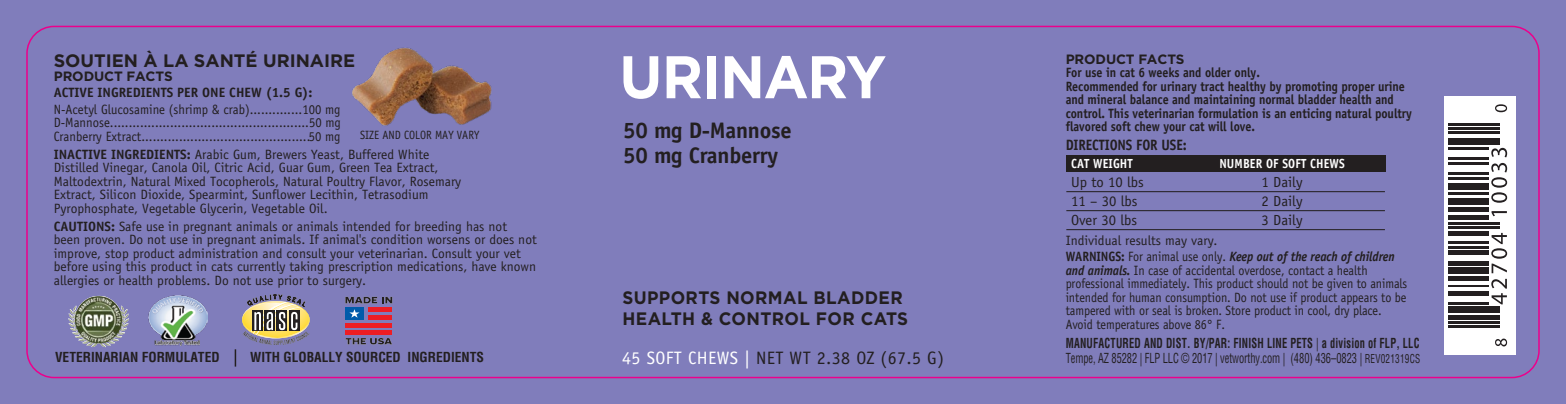
<style>
.page{position:relative;width:1566px;height:404px;background:#807dbb}
.page>*{position:absolute;margin:0;border:0;box-sizing:border-box;transform-origin:0 0}
.t1{font:700 60px "Gotham";letter-spacing:-.02em;color:#fff;scale:.95 1}
.t2{font:700 22.5px/24.6px "Officina Sans";letter-spacing:-.01em;color:#231f20}
.t3{font:700 18px/21px "Gotham";letter-spacing:.02em;color:#231f20;scale:.95 1}
.t4{font:18px "Officina Sans";letter-spacing:.02em;color:#231f20}
.t5{font:700 18px "Gotham";color:#231f20}
.t6{font:700 15px "Officina Sans";letter-spacing:-.01em;color:#231f20;scale:.9 1}
.t7{font:14.7px "Officina Sans";color:#231f20}
.t8{font:13.5px/13.5px "Officina Sans";color:#231f20}
.t9{font:13.5px/13.5px "Officina Sans";color:#231f20;scale:.9 1}
.t10{font:700 13.5px/13.5px "Officina Sans";letter-spacing:-.005em;color:#231f20;scale:.89 1}
.t11{font:13.5px/13.5px "Officina Sans";color:#231f20;text-align:justify;scale:.94 1}
.t12{font:700 condensed 13.5px/15px "Helvetica LT";letter-spacing:.02em;color:#231f20;scale:.77 1}
.t13{font:700 condensed 13.5px "Helvetica LT";color:#231f20}
.t14{font:700 13.5px "Officina Sans";letter-spacing:-.005em;color:#231f20}
.t15{font:700 13.5px "Gotham";letter-spacing:-.01em;color:#231f20}
.t16{font:700 13.2px "Officina Sans";letter-spacing:.01em;color:#fff;scale:.9 1}
.t17{font:12px "Officina Sans";color:#231f20;scale:.91 1}
.s1{font-weight:700}
.s2{color:#fff}
.s3{font-weight:700;font-style:italic}
.s4{font-weight:400}
.s5{font-weight:400;font-size:12px}
</style>
<div class="page">
<img style="left:149px;top:295px;width:58px;height:51px">
<div style="left:1444px;top:96px;width:72px;height:259px;background:#fff"></div>
<svg style="left:345px;top:297px;width:47px;height:6px"></svg>
<svg style="left:346px;top:338px;width:46px;height:6px"></svg>
<div style="left:368px;top:307px;width:24px;height:5px;background:#ed1d24"></div>
<div style="left:368px;top:315px;width:24px;height:5px;background:#ed1d24"></div>
<hr style="left:345px;top:323px;width:47px;height:4px;background:#ed1d24">
<div style="left:345px;top:330px;width:47px;height:5px;background:#ed1d24"></div>
<div style="left:345px;top:307px;width:19px;height:13px;background:#005baa"></div>
<svg style="left:349px;top:309px;width:11px;height:9px"></svg>
<svg style="left:242px;top:294px;width:68px;height:51px"></svg>
<img style="left:68px;top:297px;width:61px;height:50px">
<svg style="left:235px;top:349px;width:1px;height:18px"></svg>
<div style="left:1066px;top:155px;width:320px;height:16px;background:#231f20"></div>
<hr style="left:1066px;top:191px;width:319px;height:1px;background:#231f20">
<hr style="left:1066px;top:210px;width:319px;height:1px;background:#231f20">
<hr style="left:1066px;top:229px;width:319px;height:1px;background:#231f20">
<svg style="left:1495px;top:339px;width:12px;height:7px"></svg>
<hr style="left:1449px;top:326px;width:51px;height:2px;background:#231f20">
<hr style="left:1449px;top:321px;width:51px;height:2px;background:#231f20">
<hr style="left:1449px;top:315px;width:51px;height:4px;background:#231f20">
<div style="left:1449px;top:306px;width:51px;height:7px;background:#231f20"></div>
<hr style="left:1449px;top:302px;width:40px;height:2px;background:#231f20">
<hr style="left:1449px;top:291px;width:40px;height:4px;background:#231f20">
<svg style="left:1491px;top:279px;width:16px;height:25px"></svg>
<hr style="left:1449px;top:285px;width:40px;height:2px;background:#231f20">
<hr style="left:1449px;top:276px;width:40px;height:4px;background:#231f20">
<div style="left:1449px;top:267px;width:40px;height:7px;background:#231f20"></div>
<hr style="left:1449px;top:261px;width:40px;height:4px;background:#231f20">
<div style="left:1449px;top:250px;width:40px;height:5px;background:#231f20"></div>
<hr style="left:1449px;top:246px;width:40px;height:2px;background:#231f20">
<svg style="left:1491px;top:233px;width:16px;height:40px"></svg>
<hr style="left:1449px;top:242px;width:40px;height:2px;background:#231f20">
<hr style="left:1449px;top:231px;width:40px;height:4px;background:#231f20">
<hr style="left:1449px;top:227px;width:51px;height:2px;background:#231f20">
<hr style="left:1449px;top:222px;width:51px;height:2px;background:#231f20">
<svg style="left:1492px;top:211px;width:15px;height:5px"></svg>
<hr style="left:1449px;top:216px;width:40px;height:4px;background:#231f20">
<div style="left:1449px;top:207px;width:40px;height:5px;background:#231f20"></div>
<div style="left:1449px;top:199px;width:40px;height:6px;background:#231f20"></div>
<hr style="left:1449px;top:192px;width:40px;height:2px;background:#231f20">
<div style="left:1449px;top:184px;width:40px;height:6px;background:#231f20"></div>
<hr style="left:1449px;top:177px;width:40px;height:2px;background:#231f20">
<svg style="left:1491px;top:163px;width:16px;height:40px"></svg>
<hr style="left:1449px;top:173px;width:40px;height:2px;background:#231f20">
<hr style="left:1449px;top:162px;width:40px;height:2px;background:#231f20">
<svg style="left:1491px;top:148px;width:16px;height:9px"></svg>
<hr style="left:1449px;top:158px;width:40px;height:2px;background:#231f20">
<hr style="left:1449px;top:147px;width:40px;height:2px;background:#231f20">
<div style="left:1449px;top:138px;width:51px;height:7px;background:#231f20"></div>
<hr style="left:1449px;top:132px;width:51px;height:2px;background:#231f20">
<hr style="left:1449px;top:128px;width:51px;height:2px;background:#231f20">
<hr style="left:1449px;top:123px;width:51px;height:2px;background:#231f20">
<svg style="left:1495px;top:104px;width:12px;height:8px"></svg>
<img style="left:352px;top:47px;width:140px;height:79px">
<div style="left:26px;top:26px;width:1514px;height:352px;border:2px solid #ec008c;border-radius:27px"></div>
<h3 class="t5" style="left:54px;top:49px;width:303px">SOUTIEN À LA SANTÉ URINAIRE</h3>
<p class="t15" style="left:54px;top:67px;width:120px">PRODUCT FACTS</p>
<p class="t14" style="left:54px;top:84px;width:260px">ACTIVE INGREDIENTS PER ONE CHEW (1.5 G):</p>
<p class="t11" style="left:54px;top:102px;width:307px">N-Acetyl Glucosamine (shrimp &amp; crab)..............100 mg D-Mannose.....................................................50 mg Cranberry Extract.............................................50 mg</p>
<p class="t8" style="left:54px;top:147px;width:409px"><span class="s1">INACTIVE INGREDIENTS:</span> Arabic Gum, Brewers Yeast, Buffered White Distilled Vinegar, Canola Oil, Citric Acid, Guar Gum, Green Tea Extract, Maltodextrin, Natural Mixed Tocopherols, Natural Poultry Flavor, Rosemary Extract, Silicon Dioxide, Spearmint, Sunflower Lecithin, Tetrasodium Pyrophosphate, Vegetable Glycerin, Vegetable Oil.</p>
<p class="t8" style="left:54px;top:219px;width:485px"><span class="s1">CAUTIONS:</span> Safe use in pregnant animals or animals intended for breeding has not<br>been proven. Do not use in pregnant animals. If animal's condition worsens or does not improve, stop product administration and consult your veterinarian. Consult your vet before using this product in cats currently taking prescription medications, have known allergies or health problems. Do not use prior to surgery.</p>
<p class="t17" style="left:360px;top:128px;width:132px">SIZE AND COLOR MAY VARY</p>
<p class="t13" style="left:55px;top:348px;width:166px">VETERINARIAN FORMULATED</p>
<p class="t13" style="left:250px;top:348px;width:236px">WITH GLOBALLY SOURCED INGREDIENTS</p>
<h1 class="t1" style="left:619px;top:37px;width:283px">URINARY</h1>
<h2 class="t2" style="left:623px;top:118px;width:170px">50 mg D-Mannose<br>50 mg Cranberry</h2>
<h3 class="t3" style="left:622px;top:287px;width:302px">SUPPORTS NORMAL BLADDER<br>HEALTH &amp; CONTROL FOR CATS</h3>
<h3 class="t4" style="left:622px;top:348px;width:323px"><span class="s2">45 SOFT CHEWS |</span> NET WT 2.38 OZ (67.5 G)</h3>
<p class="t15" style="left:1066px;top:50px;width:120px">PRODUCT FACTS</p>
<p class="t10" style="left:1066px;top:66px;width:391px">For use in cat 6 weeks and older only.<br>Recommended for urinary tract healthy by promoting proper urine and mineral balance and maintaining normal bladder health and control. This veterinarian formulation is an enticing natural poultry flavored soft chew your cat will love.</p>
<p class="t6" style="left:1066px;top:136px;width:136px">DIRECTIONS FOR USE:</p>
<p class="t16" style="left:1071px;top:155px;width:70px">CAT WEIGHT</p>
<p class="t16" style="left:1219px;top:155px;width:141px">NUMBER OF SOFT CHEWS</p>
<p class="t7" style="left:1071px;top:173px;width:75px">Up to 10 lbs</p>
<p class="t7" style="left:1262px;top:173px;width:42px">1 Daily</p>
<p class="t7" style="left:1071px;top:192px;width:68px">11 – 30 lbs</p>
<p class="t7" style="left:1262px;top:192px;width:42px">2 Daily</p>
<p class="t7" style="left:1071px;top:211px;width:68px">Over 30 lbs</p>
<p class="t7" style="left:1262px;top:211px;width:42px">3 Daily</p>
<p class="t8" style="left:1066px;top:234px;width:153px">Individual results may vary.</p>
<p class="t9" style="left:1066px;top:250px;width:381px"><span class="s1">WARNINGS:</span> For animal use only. <span class="s3">Keep out of the reach of children and animals.</span> In case of accidental overdose, contact a health professional immediately. This product should not be given to animals intended for human consumption. Do not use if product appears to be tampered with or seal is broken. Store product in cool, dry place.<br>Avoid temperatures above 86° F.</p>
<p class="t12" style="left:1066px;top:336px;width:462px">MANUFACTURED AND DIST. BY/PAR: FINISH LINE PETS <span class="s4">|</span> a division of FLP, LLC<br><span class="s4">Tempe, AZ 85282 | FLP LLC © 2017 | vetworthy.com | (480) 436–0823 |</span> <span class="s5">REV021319CS</span></p>
</div>
